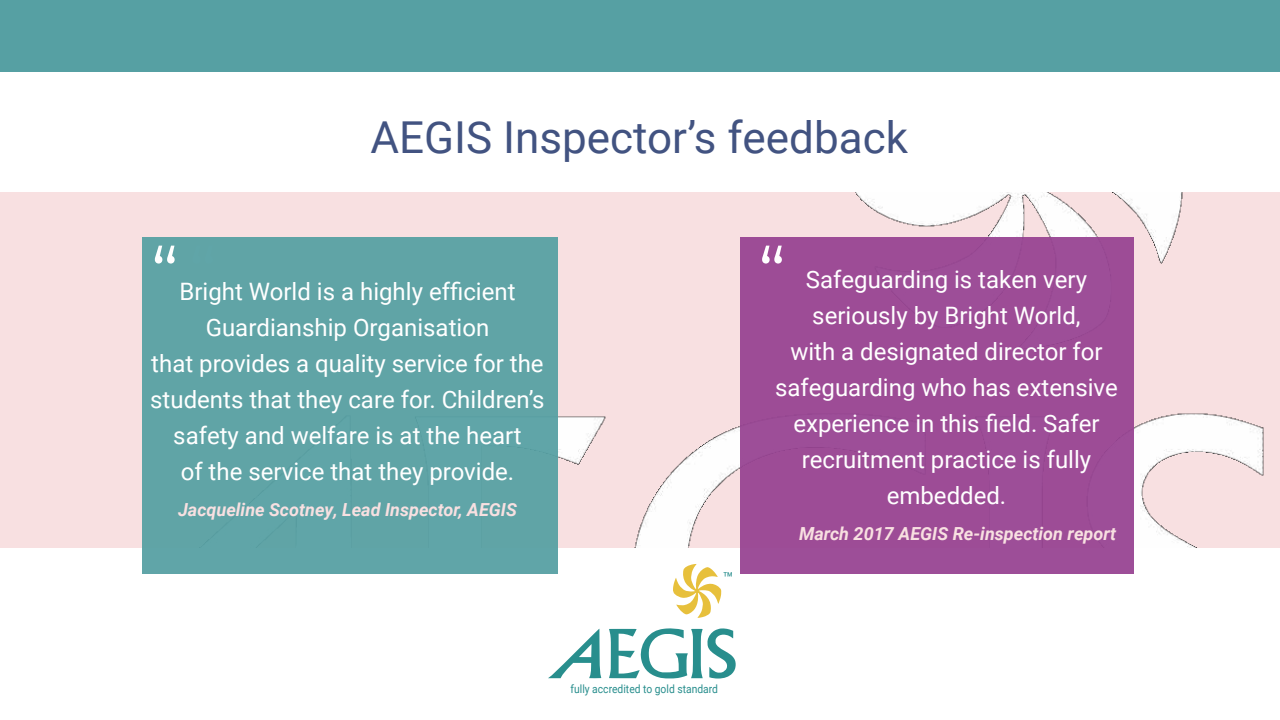
<style>
.page{position:relative;width:1280px;height:720px;background:#fff}
.page>*{position:absolute;margin:0;border:0;box-sizing:border-box;transform-origin:0 0}
.t1{font:72px "Montserrat";color:#fff}
.t2{font:44px "Roboto";color:#425381}
.t3{font:24px/36px "Roboto";color:#fff;text-align:center}
.t4{font:italic 700 18px "Roboto";color:#f8e0e1}
.t5{font:16.5px "Roboto";color:#288e8d;scale:1.06 1}
.t6{font:11.5px "Roboto";color:#288e8d;scale:.9 1}
</style>
<div class="page">
<img style="left:0;top:192px;width:1280px;height:356px">
<div style="left:142px;top:238px;width:416px;height:336px;background:#60a4a6"></div>
<div style="left:740px;top:238px;width:394px;height:336px;background:#9d4c96"></div>
<div style="left:0;top:1px;width:1279px;height:71px;background:#56a0a3"></div>
<svg style="left:673px;top:564px;width:48px;height:54px"></svg>
<svg style="left:548px;top:629px;width:53px;height:49px"></svg>
<svg style="left:609px;top:628px;width:127px;height:51px"></svg>
<h1 class="t1" style="left:151px;top:224px;width:67px">““</h1>
<h2 class="t2" style="left:370px;top:107px;width:539px">AEGIS Inspector’s feedback</h2>
<h1 class="t1" style="left:758px;top:224px;width:29px">“</h1>
<p class="t3" style="left:150px;top:273px;width:396px">Bright World is a highly efficient Guardianship Organisation<br>that provides a quality service for the students that they care for. Children’s safety and welfare is at the heart<br>of the service that they provide.</p>
<p class="t4" style="left:178px;top:497px;width:340px">Jacqueline Scotney, Lead Inspector, AEGIS</p>
<p class="t5" style="left:723px;top:566px;width:12px">™</p>
<p class="t6" style="left:571px;top:681px;width:165px">fully accredited to gold standard</p>
<p class="t3" style="left:775px;top:261px;width:344px">Safeguarding is taken very seriously by Bright World,<br>with a designated director for safeguarding who has extensive experience in this field. Safer recruitment practice is fully embedded.</p>
<p class="t4" style="left:799px;top:521px;width:319px">March 2017 AEGIS Re-inspection report</p>
</div>
